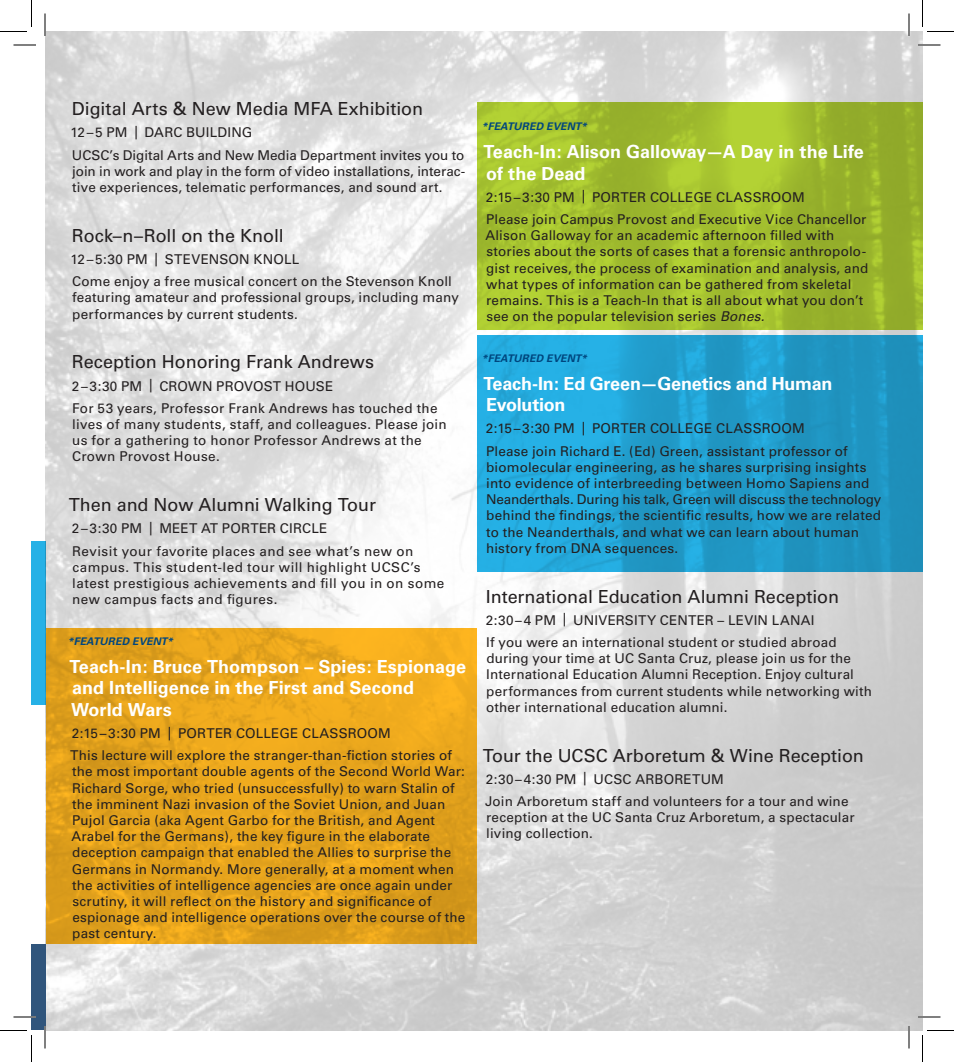
<style>
.page{position:relative;width:954px;height:1062px;background:#fff}
.page>*{position:absolute;margin:0;border:0;box-sizing:border-box;transform-origin:0 0}
.t1{font:18px "Univers";letter-spacing:-.005em;color:#231f20}
.t2{font:700 18px/21.6px "Univers";color:#fff}
.t3{font:13.5px/16.2px "Univers";letter-spacing:.015em;color:#231f20}
.t4{font:italic 700 10.5px "Univers";letter-spacing:.01em;color:#00467e}
.s1{font-style:italic}
</style>
<div class="page">
<img style="left:45px;top:32px;width:877px;height:998px">
<div style="left:32px;top:541px;width:14px;height:164px;background:#26b1e6"></div>
<svg style="left:46px;top:628px;width:431px;height:316px;background:#e5a31c"></svg>
<svg style="left:477px;top:335px;width:445px;height:237px;background:#219fce"></svg>
<svg style="left:477px;top:102px;width:445px;height:228px;background:#a1bd2e"></svg>
<div style="left:32px;top:944px;width:14px;height:86px;background:#30557c"></div>
<hr style="left:918px;top:44px;width:22px;height:2px;background:#fff">
<hr style="left:14px;top:1016px;width:22px;height:2px;background:#fff">
<hr style="left:918px;top:1016px;width:22px;height:2px;background:#fff">
<hr style="left:44px;top:1026px;width:2px;height:22px;background:#fff">
<hr style="left:908px;top:14px;width:2px;height:22px;background:#fff">
<hr style="left:908px;top:1026px;width:2px;height:22px;background:#fff">
<svg style="left:14px;top:45px;width:22px;height:1px"></svg>
<svg style="left:918px;top:45px;width:22px;height:1px"></svg>
<svg style="left:14px;top:1017px;width:22px;height:1px"></svg>
<svg style="left:918px;top:1017px;width:22px;height:1px"></svg>
<svg style="left:45px;top:14px;width:1px;height:22px"></svg>
<svg style="left:45px;top:1026px;width:1px;height:22px"></svg>
<svg style="left:909px;top:14px;width:1px;height:22px"></svg>
<svg style="left:909px;top:1026px;width:1px;height:22px"></svg>
<svg style="left:0;top:0;width:32px;height:32px"></svg>
<svg style="left:0;top:1030px;width:32px;height:32px"></svg>
<svg style="left:922px;top:0;width:32px;height:32px"></svg>
<svg style="left:922px;top:1030px;width:32px;height:32px"></svg>
<h1 class="t1" style="left:72px;top:98px;width:353px">Digital Arts &amp; New Media MFA Exhibition</h1>
<p class="t3" style="left:71px;top:122px;width:395px;line-height:22.2px">12–5 PM | DARC BUILDING<br>UCSC’s Digital Arts and New Media Department invites you to</p>
<p class="t3" style="left:72px;top:163px;width:395px">join in work and play in the form of video installations, interac&shy;tive experiences, telematic performances, and sound art.</p>
<h1 class="t1" style="left:72px;top:225px;width:214px">Rock–n–Roll on the Knoll</h1>
<p class="t3" style="left:71px;top:248px;width:383px;line-height:22.2px">12–5:30 PM | STEVENSON KNOLL<br>Come enjoy a free musical concert on the Stevenson Knoll</p>
<p class="t3" style="left:72px;top:290px;width:388px">featuring amateur and professional groups, including many performances by current students.</p>
<h1 class="t1" style="left:72px;top:351px;width:304px">Reception Honoring Frank Andrews</h1>
<p class="t3" style="left:72px;top:375px;width:367px;line-height:22.2px">2–3:30 PM | CROWN PROVOST HOUSE<br>For 53 years, Professor Frank Andrews has touched the</p>
<p class="t3" style="left:72px;top:416px;width:376px">lives of many students, staff, and colleagues. Please join us for a gathering to honor Professor Andrews at the<br>Crown Provost House.</p>
<h1 class="t1" style="left:69px;top:494px;width:309px">Then and Now Alumni Walking Tour</h1>
<p class="t3" style="left:72px;top:518px;width:343px;line-height:22.2px">2–3:30 PM | MEET AT PORTER CIRCLE<br>Revisit your favorite places and see what’s new on</p>
<p class="t3" style="left:72px;top:559px;width:374px">campus. This student-led tour will highlight UCSC’s latest prestigious achievements and fill you in on some new campus facts and figures.</p>
<p class="t4" style="left:68px;top:635px;width:107px">*FEATURED EVENT*</p>
<h1 class="t2" style="left:69px;top:656px;width:398px">Teach-In: Bruce Thompson – Spies: Espionage and Intelligence in the First and Second<br>World Wars</h1>
<p class="t3" style="left:70px;top:722px;width:383px;line-height:22.2px">2:15–3:30 PM | PORTER COLLEGE CLASSROOM<br>This lecture will explore the stranger-than-fiction stories of</p>
<p class="t3" style="left:71px;top:764px;width:396px">the most important double agents of the Second World War:<br>Richard Sorge, who tried (unsuccessfully) to warn Stalin of the imminent Nazi invasion of the Soviet Union, and Juan Pujol Garcia (aka Agent Garbo for the British, and Agent Arabel for the Germans), the key figure in the elaborate deception campaign that enabled the Allies to surprise the Germans in Normandy. More generally, at a moment when the activities of intelligence agencies are once again under scrutiny, it will reflect on the history and significance of espionage and intelligence operations over the course of the past century.</p>
<p class="t4" style="left:482px;top:121px;width:107px">*FEATURED EVENT*</p>
<h1 class="t2" style="left:483px;top:141px;width:382px">Teach-In: Alison Galloway—A Day in the Life of the Dead</h1>
<p class="t3" style="left:486px;top:186px;width:382px;line-height:22.2px">2:15–3:30 PM | PORTER COLLEGE CLASSROOM<br>Please join Campus Provost and Executive Vice Chancellor</p>
<p class="t3" style="left:485px;top:227px;width:384px">Alison Galloway for an academic afternoon filled with stories about the sorts of cases that a forensic anthropolo&shy;gist receives, the process of examination and analysis, and what types of information can be gathered from skeletal remains. This is a Teach-In that is all about what you don’t see on the popular television series <span class="s1">Bones.</span></p>
<p class="t4" style="left:482px;top:352px;width:107px">*FEATURED EVENT*</p>
<h1 class="t2" style="left:483px;top:373px;width:351px">Teach-In: Ed Green—Genetics and Human<br>Evolution</h1>
<p class="t3" style="left:486px;top:418px;width:363px;line-height:22.2px">2:15–3:30 PM | PORTER COLLEGE CLASSROOM<br>Please join Richard E. (Ed) Green, assistant professor of</p>
<p class="t3" style="left:486px;top:459px;width:397px">biomolecular engineering, as he shares surprising insights into evidence of interbreeding between Homo Sapiens and Neanderthals. During his talk, Green will discuss the technology behind the findings, the scientific results, how we are related to the Neanderthals, and what we can learn about human history from DNA sequences.</p>
<h1 class="t1" style="left:486px;top:586px;width:355px">International Education Alumni Reception</h1>
<p class="t3" style="left:486px;top:609px;width:352px;line-height:22.2px">2:30–4 PM | UNIVERSITY CENTER – LEVIN LANAI<br>If you were an international student or studied abroad</p>
<p class="t3" style="left:486px;top:650px;width:387px">during your time at UC Santa Cruz, please join us for the International Education Alumni Reception. Enjoy cultural performances from current students while networking with other international education alumni.</p>
<h1 class="t1" style="left:483px;top:745px;width:383px">Tour the UCSC Arboretum &amp; Wine Reception</h1>
<p class="t3" style="left:485px;top:768px;width:365px;line-height:22.2px">2:30–4:30 PM | UCSC ARBORETUM<br>Join Arboretum staff and volunteers for a tour and wine</p>
<p class="t3" style="left:486px;top:809px;width:370px">reception at the UC Santa Cruz Arboretum, a spectacular living collection.</p>
</div>
